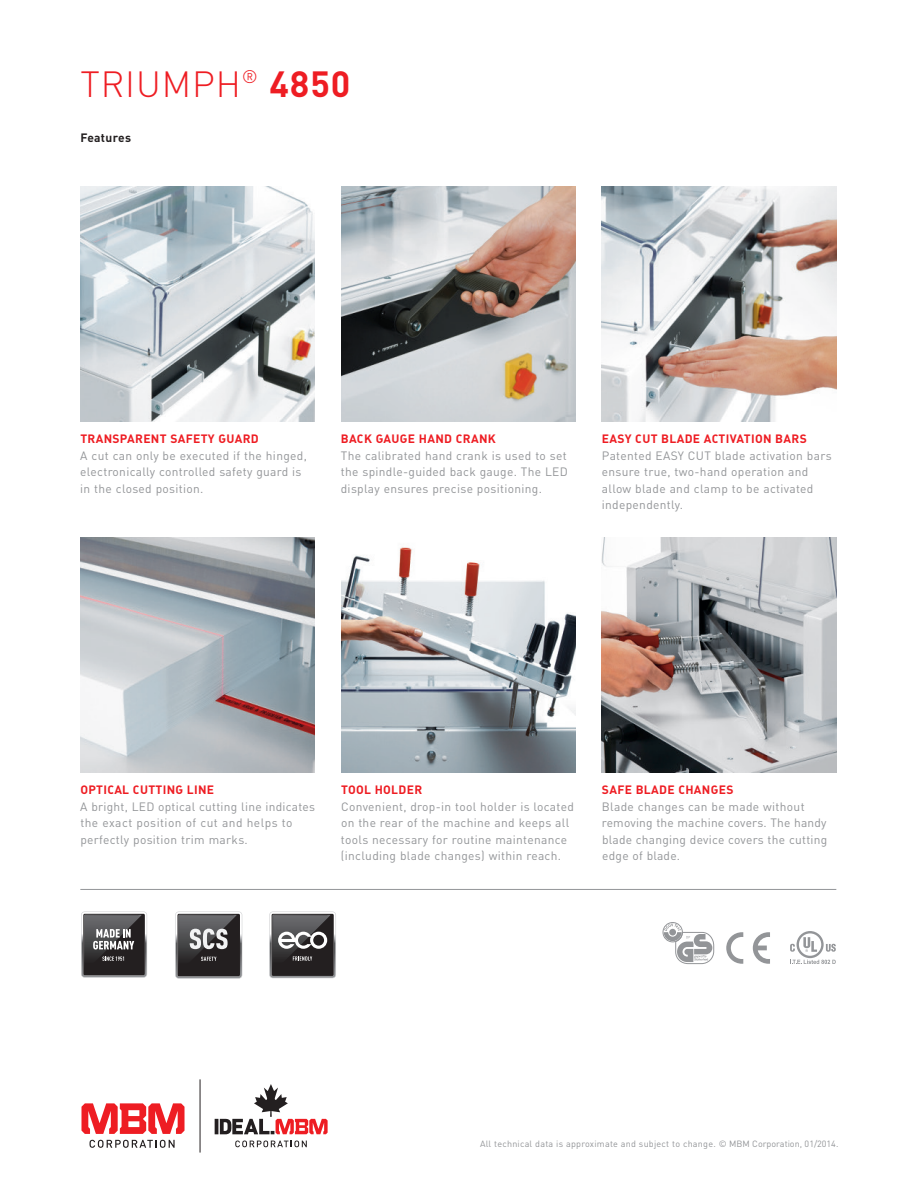
<style>
.page{position:relative;width:918px;height:1188px;background:#fff}
.page>*{position:absolute;margin:0;border:0;box-sizing:border-box;transform-origin:0 0}
.t1{font:300 36px "DIN";color:#ee1d23}
.t2{font:12px/16.5px "DIN";letter-spacing:.025em;color:#939598}
.t3{font:700 12px "DIN";letter-spacing:.025em;color:#231f20}
.t4{font:9px "DIN";letter-spacing:.025em;color:#939598}
.s1{font-weight:700}
.s2{font-weight:700;color:#ee1d23}
</style>
<div class="page">
<svg style="left:726px;top:932px;width:17px;height:32px"></svg>
<svg style="left:753px;top:932px;width:17px;height:32px"></svg>
<svg style="left:790px;top:931px;width:46px;height:33px"></svg>
<div style="left:663px;top:922px;width:20px;height:20px;border:1px solid #939598;border-radius:50%"></div>
<svg style="left:664px;top:923px;width:50px;height:41px"></svg>
<svg style="left:90px;top:1140px;width:85px;height:8px"></svg>
<svg style="left:82px;top:1103px;width:103px;height:31px"></svg>
<svg style="left:235px;top:1141px;width:72px;height:6px"></svg>
<hr style="left:215px;top:1119px;width:3px;height:15px;background:#231f20">
<svg style="left:220px;top:1084px;width:108px;height:50px"></svg>
<hr style="left:200px;top:1079px;width:1px;height:74px;background:#231f20">
<img style="left:80px;top:187px;width:235px;height:234px">
<img style="left:341px;top:187px;width:234px;height:234px">
<img style="left:602px;top:187px;width:234px;height:234px">
<img style="left:80px;top:538px;width:235px;height:234px">
<img style="left:341px;top:547px;width:234px;height:225px">
<img style="left:602px;top:538px;width:234px;height:234px">
<svg style="left:81px;top:911px;width:66px;height:67px;background:#5f5d5f"></svg>
<svg style="left:269px;top:911px;width:67px;height:67px;background:#5f5e5f"></svg>
<div style="left:173px;top:910px;width:73px;height:71px;background:linear-gradient(to bottom,#fff,#fff)"></div>
<svg style="left:175px;top:911px;width:67px;height:68px;background:#5e5c5e"></svg>
<hr style="left:80px;top:889px;width:756px;height:1px;background:#939598">
<p class="t1" style="left:80px;top:62px;width:272px">TRIUMPH<sup>®</sup> <span class="s1">4850</span></p>
<p class="t3" style="left:80px;top:130px;width:52px">Features</p>
<p class="t2" style="left:80px;top:430px;width:228px"><span class="s2">TRANSPARENT SAFETY GUARD<br></span>A cut can only be executed if the hinged, electronically controlled safety guard is in the closed position.</p>
<p class="t2" style="left:341px;top:430px;width:229px"><span class="s2">BACK GAUGE HAND CRANK<br></span>The calibrated hand crank is used to set the spindle-guided back gauge. The LED display ensures precise positioning.</p>
<p class="t2" style="left:602px;top:430px;width:231px"><span class="s2">EASY CUT BLADE ACTIVATION BARS<br></span>Patented EASY CUT blade activation bars ensure true, two-hand operation and allow blade and clamp to be activated independently.</p>
<p class="t2" style="left:80px;top:781px;width:236px"><span class="s2">OPTICAL CUTTING LINE<br></span>A bright, LED optical cutting line indicates the exact position of cut and helps to perfectly position trim marks.</p>
<p class="t2" style="left:341px;top:781px;width:235px"><span class="s2">TOOL HOLDER<br></span>Convenient, drop-in tool holder is located on the rear of the machine and keeps all tools necessary for routine maintenance (including blade changes) within reach.</p>
<p class="t2" style="left:602px;top:781px;width:227px"><span class="s2">SAFE BLADE CHANGES<br></span>Blade changes can be made without removing the machine covers. The handy blade changing device covers the cutting edge of blade.</p>
<p class="t4" style="left:480px;top:1139px;width:360px">All technical data is approximate and subject to change. © MBM Corporation, 01/2014.</p>
</div>
